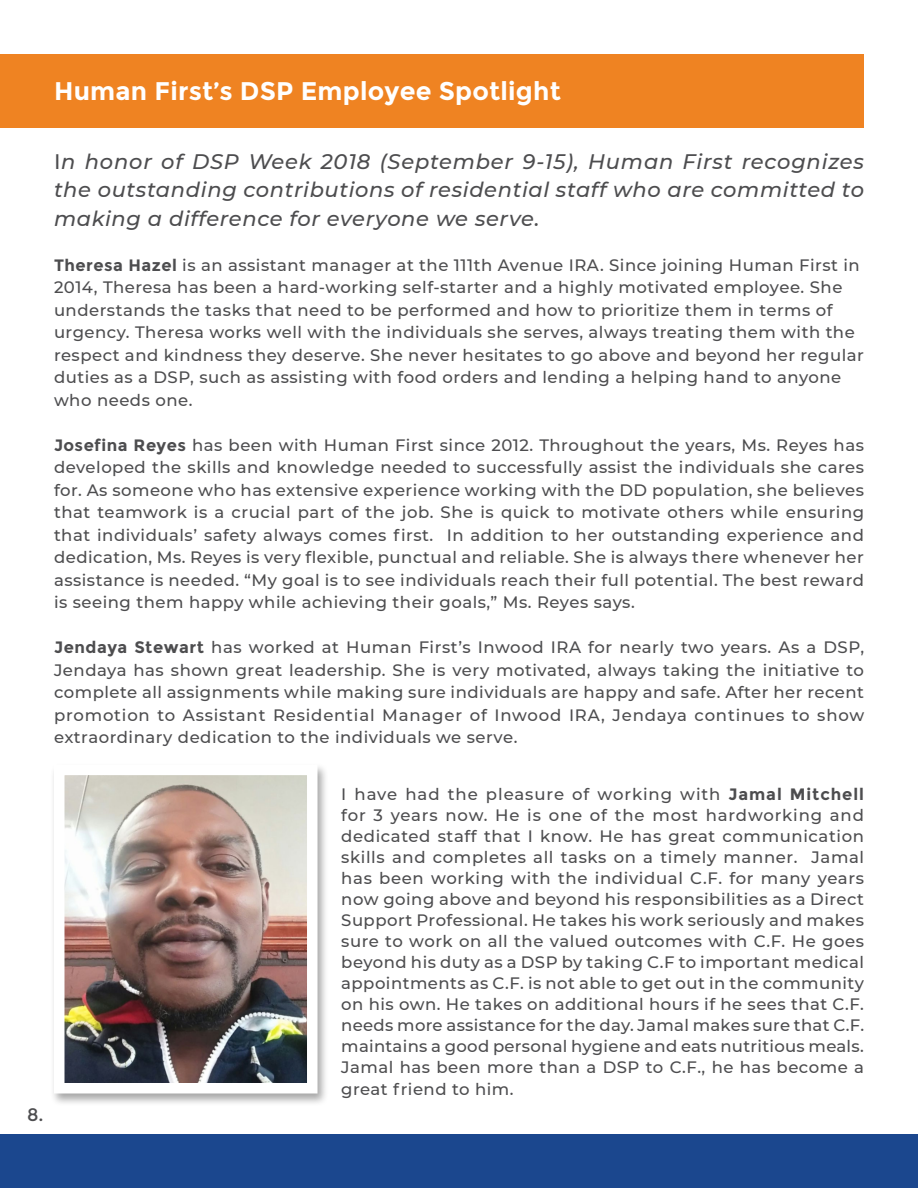
<style>
.page{position:relative;width:918px;height:1188px;background:#fff}
.page>*{position:absolute;margin:0;border:0;box-sizing:border-box;transform-origin:0 0}
.t1{font:700 25.5px "Montserrat";letter-spacing:.01em;color:#fff}
.t2{font:italic 500 21px/28.5px "Montserrat";letter-spacing:.03em;color:#4d4d4f;text-align:justify}
.t3{font:18px "Montserrat";color:#4d4d4f}
.t4{font:500 16.5px/22.5px "Montserrat";letter-spacing:.03em;color:#4d4d4f;text-align:justify}
.s1{font-style:normal}
.s2{font-weight:700}
</style>
<div class="page">
<div style="left:0;top:1134px;width:918px;height:54px;background:#1b478e"></div>
<div style="left:0;top:54px;width:864px;height:74px;background:#ef8322"></div>
<div style="left:51px;top:762px;width:278px;height:344px;background:#000;opacity:.35"></div>
<img style="left:65px;top:776px;width:242px;height:307px">
<h1 class="t1" style="left:54px;top:76px;width:508px">Human First’s DSP Employee Spotlight</h1>
<p class="t2" style="left:54px;top:146px;width:812px"><span class="s1">I</span>n honor of DSP Week 2018 (September 9-15), Human First recognizes the outstanding contributions of residential staff who are committed to making a difference for everyone we serve.</p>
<p class="t4" style="left:54px;top:253px;width:812px;text-align:left"><span class="s2">Theresa Hazel</span> is an assistant manager at the 111th Avenue IRA. Since joining Human First in 2014, Theresa has been a hard-working self-starter and a highly motivated employee. She understands the tasks that need to be performed and how to prioritize them in terms of urgency. Theresa works well with the individuals she serves, always treating them with the respect and kindness they deserve. She never hesitates to go above and beyond her regular duties as a DSP, such as assisting with food orders and lending a helping hand to anyone who needs one.</p>
<p class="t4" style="left:54px;top:433px;width:812px"><span class="s2">Josefina Reyes</span> has been with Human First since 2012. Throughout the years, Ms. Reyes has developed the skills and knowledge needed to successfully assist the individuals she cares for. As someone who has extensive experience working with the DD population, she believes that teamwork is a crucial part of the job. She is quick to motivate others while ensuring that individuals’ safety always comes first. In addition to her outstanding experience and dedication, Ms. Reyes is very flexible, punctual and reliable. She is always there whenever her assistance is needed. “My goal is to see individuals reach their full potential. The best reward is seeing them happy while achieving their goals,” Ms. Reyes says.</p>
<p class="t4" style="left:54px;top:636px;width:812px"><span class="s2">Jendaya Stewart</span> has worked at Human First’s Inwood IRA for nearly two years. As a DSP, Jendaya has shown great leadership. She is very motivated, always taking the initiative to complete all assignments while making sure individuals are happy and safe. After her recent promotion to Assistant Residential Manager of Inwood IRA, Jendaya continues to show extraordinary dedication to the individuals we serve.</p>
<p class="t3" style="left:27px;top:1104px;width:18px">8.</p>
<p class="t4" style="left:341px;top:783px;width:524px;line-height:21px">I have had the pleasure of working with <span class="s2">Jamal Mitchell </span>for 3 years now. He is one of the most hardworking and dedicated staff that I know. He has great communication skills and completes all tasks on a timely manner. Jamal has been working with the individual C.F. for many years now going above and beyond his responsibilities as a Direct Support Professional. He takes his work seriously and makes sure to work on all the valued outcomes with C.F. He goes beyond his duty as a DSP by taking C.F to important medical appointments as C.F. is not able to get out in the community on his own. He takes on additional hours if he sees that C.F. needs more assistance for the day. Jamal makes sure that C.F. maintains a good personal hygiene and eats nutritious meals.<br>Jamal has been more than a DSP to C.F., he has become a great friend to him.</p>
</div>
